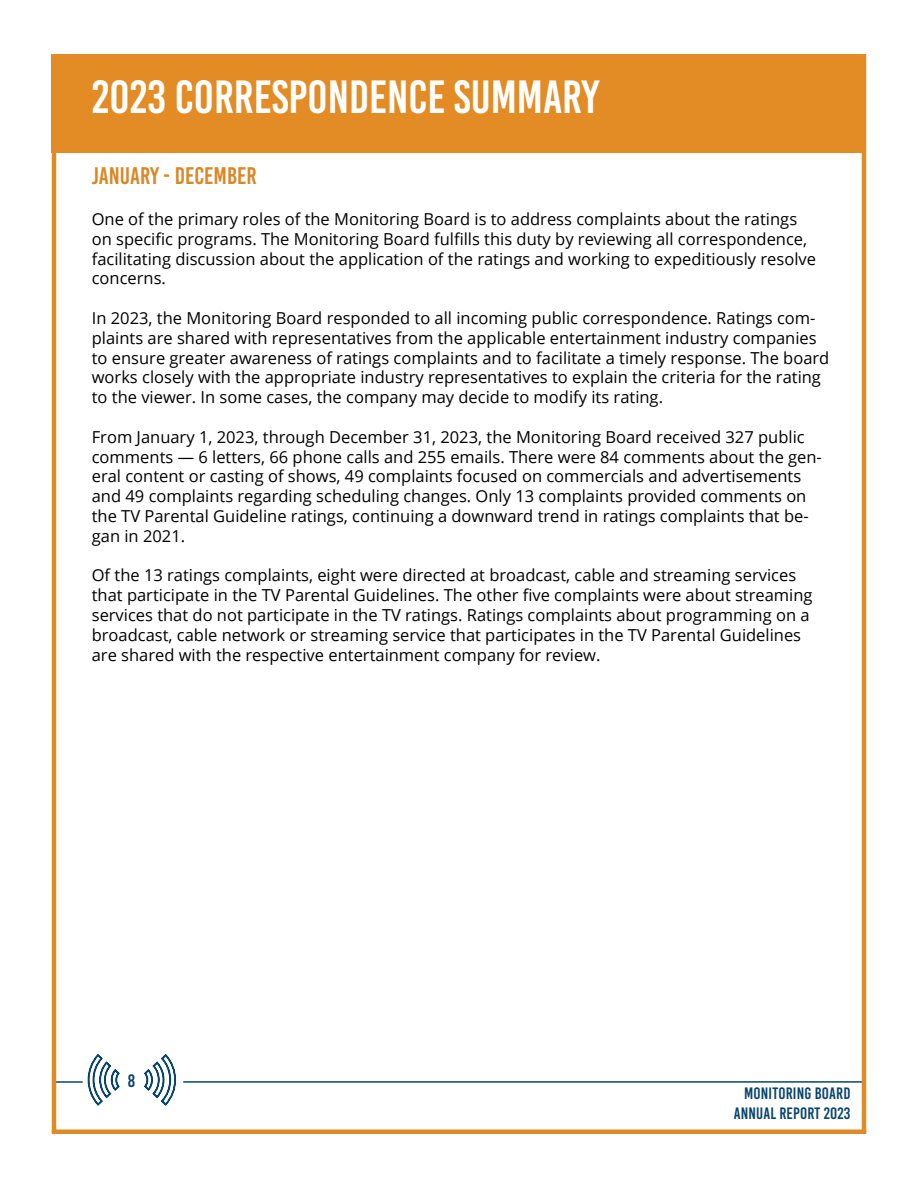
<style>
.page{position:relative;width:918px;height:1188px;background:#fff}
.page>*{position:absolute;margin:0;border:0;box-sizing:border-box;transform-origin:0 0}
.t1{font:46.5px "Bebas Kai";color:#fff}
.t2{font:24px "Bebas Kai";color:#da8727}
.t3{font:18px "Bebas Kai";color:#0a456e}
.t4{font:16.5px/19.8px "Open Sans";color:#000}
.t5{font:16.5px/19.8px "Bebas Kai";letter-spacing:.01em;color:#0a456e;text-align:right}
</style>
<div class="page">
<hr style="left:183px;top:1081px;width:679px;height:2px;background:#0a456e">
<hr style="left:54px;top:1081px;width:29px;height:2px;background:#0a456e">
<hr style="left:52px;top:54px;width:4px;height:1078px;background:#e08c26">
<hr style="left:862px;top:54px;width:4px;height:1078px;background:#e08c26">
<hr style="left:52px;top:1130px;width:814px;height:4px;background:#e08c26">
<svg style="left:87px;top:1054px;width:33px;height:52px"></svg>
<svg style="left:144px;top:1054px;width:32px;height:52px"></svg>
<div style="left:52px;top:54px;width:814px;height:98px;background:#e38c26"></div>
<h1 class="t1" style="left:92px;top:72px;width:509px">2023 CORRESPONDENCE SUMMARY</h1>
<h2 class="t2" style="left:92px;top:162px;width:166px">JANUARY - DECEMBER</h2>
<p class="t4" style="left:92px;top:209px;width:726px">One of the primary roles of the Monitoring Board is to address complaints about the ratings on specific programs. The Monitoring Board fulfills this duty by reviewing all correspondence, facilitating discussion about the application of the ratings and working to expeditiously resolve concerns.</p>
<p class="t4" style="left:92px;top:308px;width:739px">In 2023, the Monitoring Board responded to all incoming public correspondence. Ratings com&shy;plaints are shared with representatives from the applicable entertainment industry companies to ensure greater awareness of ratings complaints and to facilitate a timely response. The board works closely with the appropriate industry representatives to explain the criteria for the rating to the viewer. In some cases, the company may decide to modify its rating.</p>
<p class="t4" style="left:92px;top:426px;width:732px">From January 1, 2023, through December 31, 2023, the Monitoring Board received 327 public comments — 6 letters, 66 phone calls and 255 emails. There were 84 comments about the gen&shy;eral content or casting of shows, 49 complaints focused on commercials and advertisements and 49 complaints regarding scheduling changes. Only 13 complaints provided comments on the TV Parental Guideline ratings, continuing a downward trend in ratings complaints that be&shy;gan in 2021.</p>
<p class="t4" style="left:92px;top:565px;width:722px">Of the 13 ratings complaints, eight were directed at broadcast, cable and streaming services that participate in the TV Parental Guidelines. The other five complaints were about streaming services that do not participate in the TV ratings. Ratings complaints about programming on a broadcast, cable network or streaming service that participates in the TV Parental Guidelines are shared with the respective entertainment company for review.</p>
<p class="t3" style="left:128px;top:1071px;width:9px">8</p>
<p class="t5" style="left:734px;top:1083px;width:118px">MONITORING BOARD<br>ANNUAL REPORT 2023</p>
</div>
